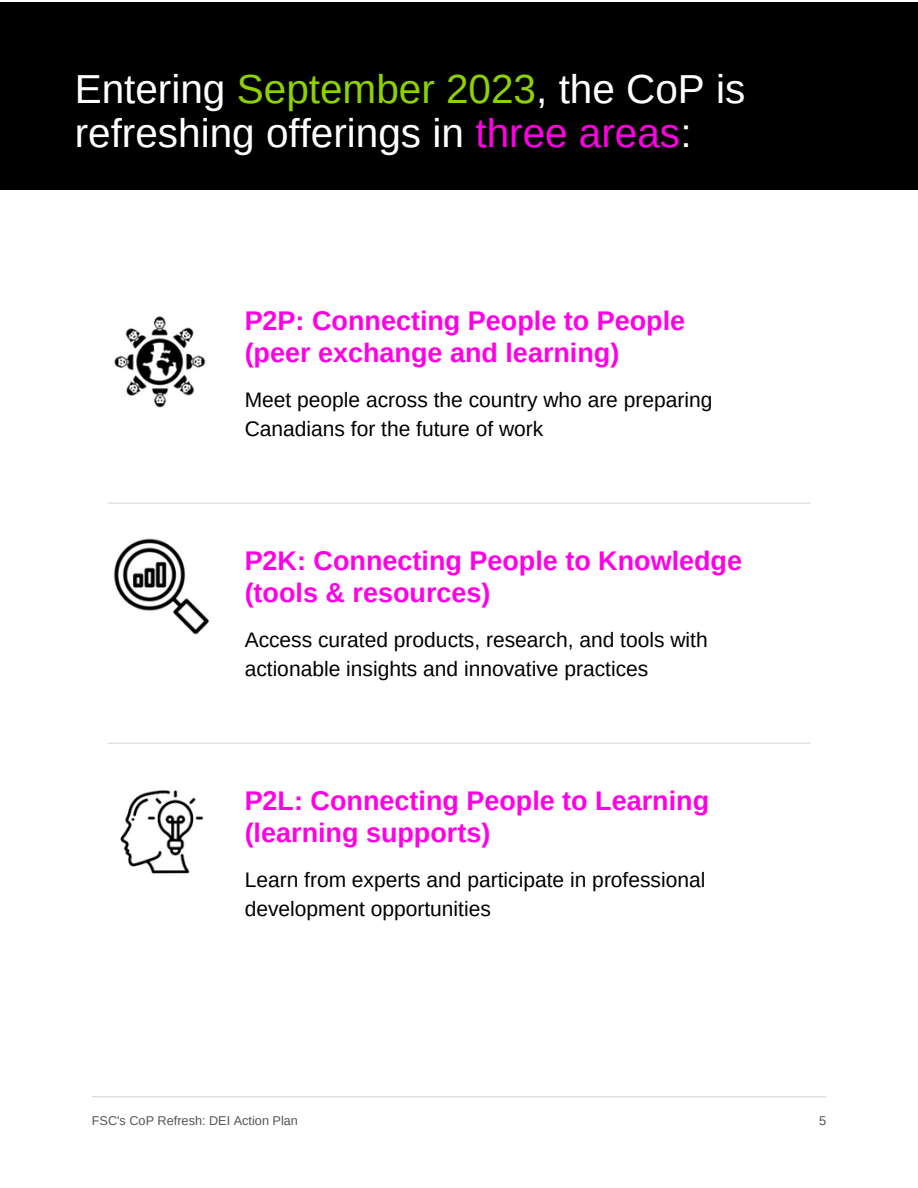
<style>
.page{position:relative;width:918px;height:1188px;background:#fff}
.page>*{position:absolute;margin:0;border:0;box-sizing:border-box;transform-origin:0 0}
.t1{font:40.5px/43.8px "Arimo";color:#fff}
.t2{font:700 27px/31.5px "Arimo";color:#ff00e4}
.t3{font:21px/29.2px "Arimo";color:#000}
.t4{font:12.75px "Arimo";color:#545454}
.s1{color:#8dd200}
.s2{color:#ff00e4}
</style>
<div class="page">
<hr style="left:108px;top:503px;width:702px;height:1px;background:#545454">
<hr style="left:108px;top:743px;width:702px;height:1px;background:#545454">
<img style="left:114px;top:316px;width:92px;height:92px">
<img style="left:114px;top:538px;width:95px;height:97px">
<img style="left:120px;top:790px;width:84px;height:84px">
<hr style="left:92px;top:1096px;width:734px;height:1px;background:#545454">
<div style="left:0;top:2px;width:918px;height:187px;background:#000"></div>
<p class="t1" style="left:75px;top:67px;width:672px">Entering <span class="s1">September 2023</span>, the CoP is refreshing offerings in <span class="s2">three areas</span>:</p>
<p class="t2" style="left:245px;top:305px;width:442px">P2P: Connecting People to People</p>
<h3 class="t2" style="left:245px;top:337px;width:376px">(peer exchange and learning)</h3>
<p class="t3" style="left:245px;top:385px;width:469px">Meet people across the country who are preparing<br>Canadians for the future of work</p>
<h2 class="t2" style="left:245px;top:545px;width:499px">P2K: Connecting People to Knowledge</h2>
<p class="t2" style="left:245px;top:577px;width:247px">(tools &amp; resources)</p>
<h3 class="t3" style="left:245px;top:625px;width:465px">Access curated products, research, and tools with actionable insights and innovative practices</h3>
<p class="t2" style="left:245px;top:785px;width:466px">P2L: Connecting People to Learning (learning supports)</p>
<h2 class="t3" style="left:245px;top:865px;width:462px">Learn from experts and participate in professional development opportunities</h2>
<p class="t4" style="left:92px;top:1114px;width:208px">FSC's CoP Refresh: DEI Action Plan</p>
<h3 class="t4" style="left:819px;top:1114px;width:9px">5</h3>
</div>
